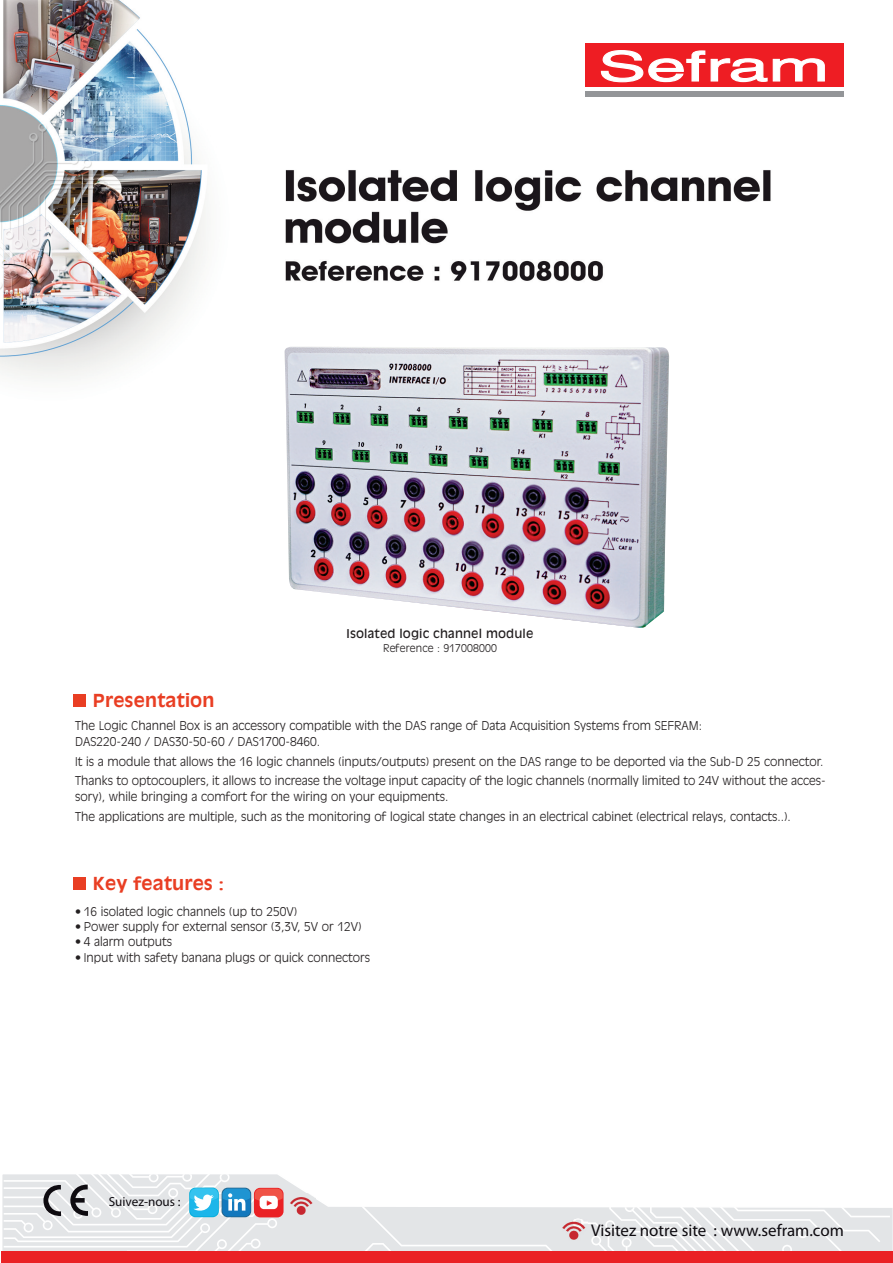
<style>
.page{position:relative;width:893px;height:1263px;background:#fff}
.page>*{position:absolute;margin:0;border:0;box-sizing:border-box;transform-origin:0 0}
.t1{font:700 17.7px "Antique Olive";letter-spacing:.01em;color:#e93e23}
.t2{font:16.95px "Myriad Pro";color:#0e0b10}
.t3{font:13.2px "Myriad Pro";color:#0e0b10}
.t4{font:300 12px/20px "Antique Olive";color:#231f20}
.t5{font:12px "Antique Olive";letter-spacing:.01em;color:#231f20}
.t6{font:300 10.5px "Antique Olive";letter-spacing:.01em;color:#231f20}
</style>
<div class="page">
<img style="left:0;top:0;width:844px;height:378px">
<div style="left:585px;top:44px;width:259px;height:53px;background:linear-gradient(to right,#fff,#fff)"></div>
<div style="left:585px;top:92px;width:259px;height:5px;background:#939598"></div>
<div style="left:585px;top:44px;width:259px;height:43px;background:#ee1d23"></div>
<svg style="left:600px;top:50px;width:225px;height:33px"></svg>
<div style="left:73px;top:694px;width:13px;height:13px;background:#e93e23"></div>
<div style="left:73px;top:877px;width:13px;height:13px;background:#e93e23"></div>
<img style="left:284px;top:347px;width:385px;height:281px">
<svg style="left:4px;top:1174px;width:886px;height:89px"></svg>
<img style="left:560px;top:1219px;width:28px;height:25px">
<img style="left:287px;top:1194px;width:28px;height:26px">
<h1 class="t1" style="left:93px;top:693px;width:123px">Presentation</h1>
<p class="t5" style="left:347px;top:629px;width:188px">Isolated logic channel module</p>
<p class="t6" style="left:383px;top:643px;width:115px">Reference : 917008000</p>
<p class="t4" style="left:75px;top:718px;width:628px;line-height:15.5px">The Logic Channel Box is an accessory compatible with the DAS range of Data Acquisition Systems from SEFRAM:<br>DAS220-240 / DAS30-50-60 / DAS1700-8460.</p>
<p class="t4" style="left:75px;top:752px;width:752px">It is a module that allows the 16 logic channels (inputs/outputs) present on the DAS range to be deported via the Sub-D 25 connector.<br>Thanks to optocouplers, it allows to increase the voltage input capacity of the logic channels (normally limited to 24V without the acces-</p>
<p class="t4" style="left:75px;top:787px;width:717px">sory), while bringing a comfort for the wiring on your equipments.<br>The applications are multiple, such as the monitoring of logical state changes in an electrical cabinet (electrical relays, contacts..).</p>
<h1 class="t1" style="left:93px;top:876px;width:132px">Key features :</h1>
<p class="t4" style="left:75px;top:902px;width:223px">• 16 isolated logic channels (up to 250V)</p>
<p class="t4" style="left:75px;top:917px;width:288px">• Power supply for external sensor (3,3V, 5V or 12V)</p>
<p class="t4" style="left:75px;top:932px;width:99px">• 4 alarm outputs</p>
<p class="t4" style="left:75px;top:948px;width:296px">• Input with safety banana plugs or quick connectors</p>
<p class="t3" style="left:109px;top:1196px;width:73px">Suivez-nous :</p>
<h2 class="t2" style="left:591px;top:1224px;width:254px">Visitez notre site : www.sefram.com</h2>
</div>
